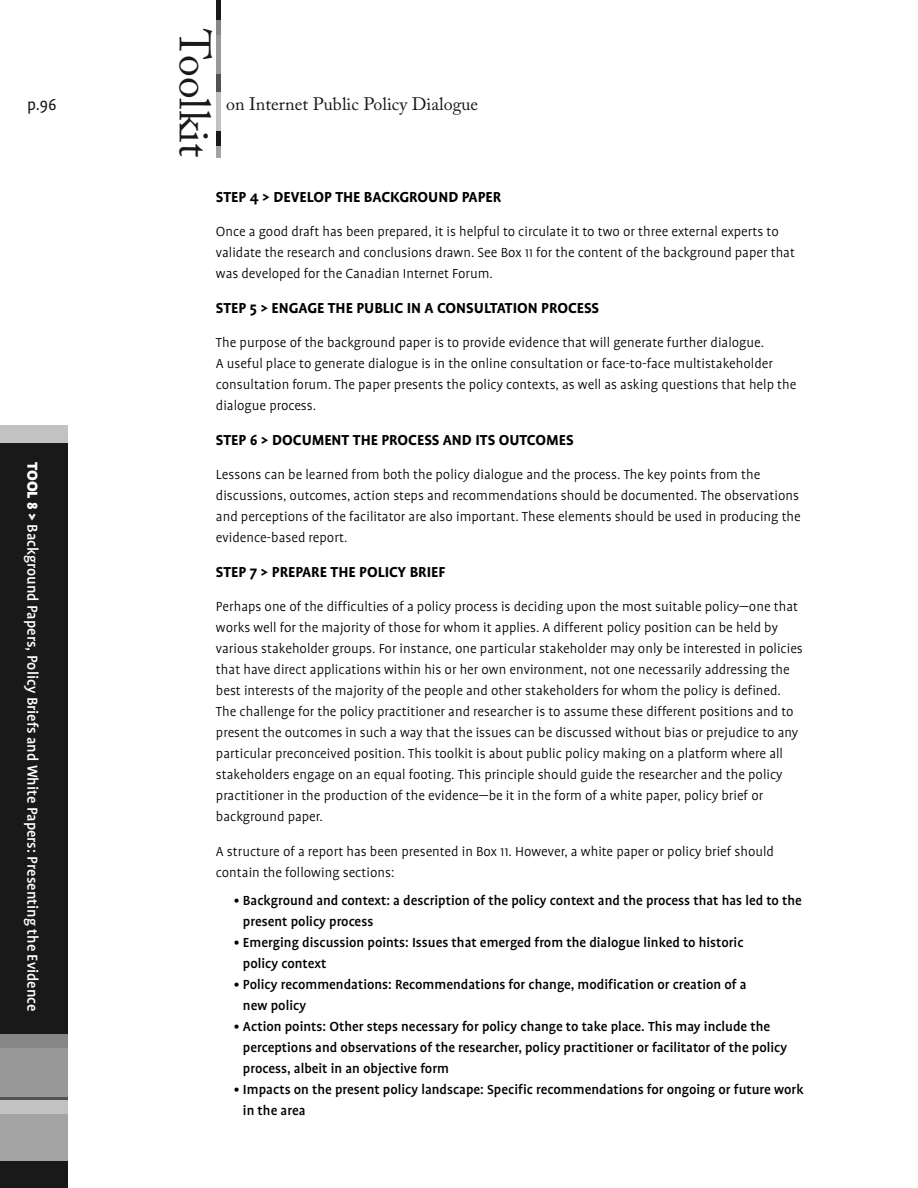
<style>
.page{position:relative;width:918px;height:1188px;background:#fff}
.page>*{position:absolute;margin:0;border:0;box-sizing:border-box;transform-origin:0 0}
.t1{font:43.5px "Adobe Caslon Pro";color:#191919}
.t2{font:18px "Adobe Caslon Pro";color:#191919}
.t3{font:18px "Profile";color:#191919}
.Subhead{font:700 16.5px "Profile";color:#000}
.t4{font:500 16.5px "Profile";color:#fff}
.Body_copy{font:300 15px/21px "Profile";color:#000}
.Bullets-ToolSection{font:500 15px/21px "Profile";color:#000}
.Body_copy_b4_bullets{font:300 15px/21px "Profile";color:#000}
.Bullets-last-ToolSec{font:500 15px/21px "Profile";color:#000}
.s1{font-weight:900}
</style>
<div class="page">
<hr style="left:216px;top:129px;width:4px;height:29px;background:#a4a4a4">
<hr style="left:216px;top:0;width:4px;height:146px;background:#191919">
<hr style="left:216px;top:20px;width:4px;height:29px;background:#868686">
<hr style="left:216px;top:35px;width:4px;height:42px;background:#989898">
<hr style="left:216px;top:74px;width:4px;height:38px;background:#525252">
<hr style="left:216px;top:92px;width:4px;height:39px;background:#c2c2c2">
<div style="left:0;top:441px;width:68px;height:747px;background:#191919"></div>
<svg style="left:0;top:1097px;width:68px;height:4px"></svg>
<div style="left:0;top:1101px;width:68px;height:17px;background:#c2c2c2"></div>
<div style="left:0;top:426px;width:68px;height:17px;background:#c2c2c2"></div>
<div style="left:0;top:1114px;width:68px;height:47px;background:#a4a4a4"></div>
<div style="left:0;top:1035px;width:68px;height:26px;background:#868686"></div>
<div style="left:0;top:1048px;width:68px;height:49px;background:#989898"></div>
<h1 class="t1" style="left:220px;top:29px;width:130px;rotate:90deg">Toolkit</h1>
<p class="t3" style="left:27px;top:95px;width:31px">p.96</p>
<p class="t2" style="left:226px;top:93px;width:253px">on Internet Public Policy Dialogue</p>
<p class="t4" style="left:41px;top:462px;width:551px;rotate:90deg"><span class="s1">TOOL 8 &gt;</span> Background Papers, Policy Briefs and White Papers: Presenting the Evidence</p>
<p class="Subhead" style="left:216px;top:188px;width:287px">STEP 4 &gt; DEVELOP THE BACKGROUND PAPER</p>
<p class="Body_copy" style="left:216px;top:221px;width:581px">Once a good draft has been prepared, it is helpful to circulate it to two or three external experts to validate the research and conclusions drawn. See Box 11 for the content of the background paper that was developed for the Canadian Internet Forum.</p>
<p class="Subhead" style="left:216px;top:299px;width:385px">STEP 5 &gt; ENGAGE THE PUBLIC IN A CONSULTATION PROCESS</p>
<p class="Body_copy" style="left:216px;top:332px;width:582px">The purpose of the background paper is to provide evidence that will generate further dialogue.<br>A useful place to generate dialogue is in the online consultation or face-to-face multistakeholder consultation forum. The paper presents the policy contexts, as well as asking questions that help the dialogue process.</p>
<p class="Subhead" style="left:216px;top:431px;width:359px">STEP 6 &gt; DOCUMENT THE PROCESS AND ITS OUTCOMES</p>
<p class="Body_copy" style="left:216px;top:464px;width:586px">Lessons can be learned from both the policy dialogue and the process. The key points from the discussions, outcomes, action steps and recommendations should be documented. The observations and perceptions of the facilitator are also important. These elements should be used in producing the evidence-based report.</p>
<p class="Subhead" style="left:216px;top:563px;width:231px">STEP 7 &gt; PREPARE THE POLICY BRIEF</p>
<p class="Body_copy" style="left:216px;top:596px;width:588px">Perhaps one of the difficulties of a policy process is deciding upon the most suitable policy—one that works well for the majority of those for whom it applies. A different policy position can be held by various stakeholder groups. For instance, one particular stakeholder may only be interested in policies that have direct applications within his or her own environment, not one necessarily addressing the best interests of the majority of the people and other stakeholders for whom the policy is defined.<br>The challenge for the policy practitioner and researcher is to assume these different positions and to present the outcomes in such a way that the issues can be discussed without bias or prejudice to any particular preconceived position. This toolkit is about public policy making on a platform where all stakeholders engage on an equal footing. This principle should guide the researcher and the policy practitioner in the production of the evidence—be it in the form of a white paper, policy brief or background paper.</p>
<p class="Body_copy_b4_bullets" style="left:216px;top:841px;width:560px">A structure of a report has been presented in Box 11. However, a white paper or policy brief should contain the following sections:</p>
<p class="Bullets-ToolSection" style="left:243px;top:890px;width:560px;text-indent:-9px">• Background and context: a description of the policy context and the process that has led to the present policy process</p>
<p class="Bullets-ToolSection" style="left:243px;top:932px;width:502px;text-indent:-9px">• Emerging discussion points: Issues that emerged from the dialogue linked to historic policy context</p>
<p class="Bullets-ToolSection" style="left:243px;top:974px;width:505px;text-indent:-9px">• Policy recommendations: Recommendations for change, modification or creation of a new policy</p>
<p class="Bullets-ToolSection" style="left:243px;top:1016px;width:546px;text-indent:-9px">• Action points: Other steps necessary for policy change to take place. This may include the perceptions and observations of the researcher, policy practitioner or facilitator of the policy process, albeit in an objective form</p>
<p class="Bullets-last-ToolSec" style="left:243px;top:1079px;width:562px;text-indent:-9px">• Impacts on the present policy landscape: Specific recommendations for ongoing or future work in the area</p>
</div>
